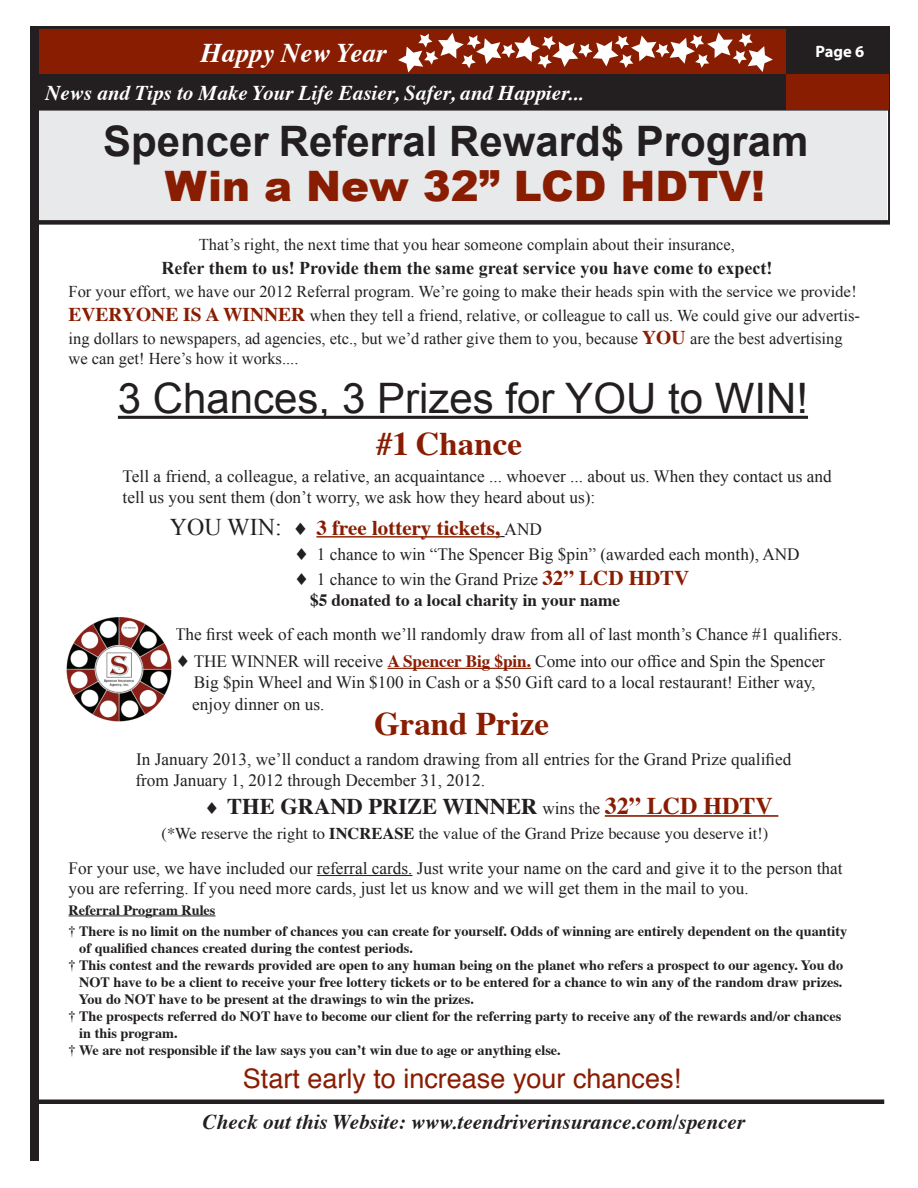
<style>
.page{position:relative;width:918px;height:1188px;background:#fff}
.page>*{position:absolute;margin:0;border:0;box-sizing:border-box;transform-origin:0 0}
.t1{font:700 42px "Arial";color:#231f20}
.t2{font:42px "Arial";color:#231f20}
.t3{font:900 42px "Arial";color:#891d02}
.t4{font:700 33px "Times";color:#891d02}
.t5{font:27px "Helvetica";color:#891d02}
.t6{font:italic 700 27px "Times";color:#fff}
.t7{font:700 22.5px "Times";color:#231f20}
.t8{font:italic 700 21px "Times";color:#231f20}
.t9{font:italic 700 21px "Times";color:#fff}
.t10{font:700 21px "Times";color:#891d02}
.t11{font:700 18px "Times New Roman";color:#231f20}
.t12{font:17.25px/20.7px "Times New Roman";color:#231f20}
.t13{font:700 17.25px "Times";color:#231f20}
.t14{font:16.5px/23.4px "Times New Roman";color:#231f20}
.t15{font:16.5px "Times";color:#231f20}
.t16{font:700 16.5px "Myriad Pro";color:#fff}
.t17{font:700 14.25px "Times";color:#231f20}
.s1{font-family:"Times"}
.s2{font-family:"Times";font-weight:700;font-size:19.5px;color:#891d02}
.s3{font-family:"Times New Roman";font-weight:400;font-size:24px;color:#231f20}
.s4{color:#231f20}
.s5{font-family:"Times New Roman";font-weight:400;font-size:17.25px;color:#231f20}
.s6{font-family:"Times";font-weight:700;font-size:21px;color:#891d02}
.s7{font-family:"Times";font-weight:700;color:#891d02}
.s8{font-family:"Times New Roman";font-weight:400;font-size:17.25px}
.s9{font-size:24px;color:#891d02}
.s10{font-weight:700}
</style>
<div class="page">
<hr style="left:28px;top:1100px;width:856px;height:4px;background:#231f20">
<div style="left:36px;top:109px;width:850px;height:112px;background:#e8e9ea"></div>
<div style="left:32px;top:106px;width:861px;height:119px;border:4px solid #231f20"></div>
<div style="left:30px;top:26px;width:863px;height:49px;background:#231f20"></div>
<div style="left:40px;top:29px;width:746px;height:46px;background:#891d02"></div>
<div style="left:29px;top:74px;width:863px;height:32px;background:#231f20"></div>
<div style="left:786px;top:75px;width:102px;height:35px;background:#891d02"></div>
<hr style="left:118px;top:416px;width:690px;height:3px;background:#231f20">
<hr style="left:316px;top:536px;width:184px;height:2px;background:#891d02">
<hr style="left:387px;top:668px;width:144px;height:1px;background:#891d02">
<hr style="left:605px;top:815px;width:173px;height:2px;background:#891d02">
<hr style="left:317px;top:875px;width:95px;height:1px;background:#231f20">
<hr style="left:69px;top:915px;width:147px;height:1px;background:#231f20">
<div style="left:28px;top:27px;width:11px;height:1134px;background:#231f20"></div>
<img style="left:66px;top:618px;width:106px;height:104px">
<div style="left:891px;top:10px;width:22px;height:1174px;background:#fff"></div>
<div style="left:5px;top:14px;width:25px;height:1166px;background:#fff"></div>
<svg style="left:398px;top:32px;width:375px;height:41px"></svg>
<p class="t6" style="left:201px;top:27px;width:187px">Happy New Year</p>
<p class="t9" style="left:45px;top:73px;width:540px">News and Tips to Make Your Life Easier, Safer, and Happier...</p>
<p class="t1" style="left:103px;top:118px;width:707px">Spencer Referral Reward$ Program</p>
<p class="t3" style="left:165px;top:163px;width:602px">Win a New 32” LCD HDTV!</p>
<p class="t16" style="left:816px;top:40px;width:50px">Page 6</p>
<p class="t14" style="left:199px;top:232px;width:538px">That’s right, the next time that you hear someone complain about their insurance,</p>
<p class="t11" style="left:162px;top:257px;width:612px">Refer them to us! Provide them the same great service you have come to expect!</p>
<p class="t14" style="left:69px;top:280px;width:793px">For your effort, we have our 2012 Referral program. We’re going to make <span class="s1">their heads spin with the service we provide!<br></span><span class="s2">EVERYONE IS A WINNER</span> when they tell a friend, relative, or colleague to call us. We could give our advertis&shy;ing dollars to newspapers, ad agencies, etc., but we’d rather give them to you, because <span class="s2">YOU</span> are the best advertising</p>
<p class="t14" style="left:69px;top:346px;width:232px">we can get! Here’s how it works....</p>
<p class="t2" style="left:118px;top:375px;width:692px">3 Chances, 3 Prizes for YOU to WIN!</p>
<p class="t4" style="left:376px;top:413px;width:147px">#1 Chance</p>
<p class="t12" style="left:123px;top:466px;width:711px">Tell a friend, a colleague, a relative, an acquaintance ... whoever ... about us. When they contact us and tell us you sent them (don’t worry, we ask how they heard about us):</p>
<p class="t10" style="left:170px;top:508px;width:374px"><span class="s3">YOU WIN:</span> <span class="s4">♦</span> 3 free lottery tickets, <span class="s5">AND</span></p>
<p class="t12" style="left:295px;top:543px;width:506px">♦ 1 chance to win “The Spencer Big $pin” (awarded each month), AND</p>
<p class="t12" style="left:295px;top:568px;width:396px">♦ 1 chance to win the Grand Prize <span class="s6">32” LCD HDTV</span></p>
<p class="t13" style="left:310px;top:583px;width:312px">$5 donated to a local charity in your name</p>
<p class="t12" style="left:175px;top:623px;width:669px">The first week of each month we’ll randomly draw from all of last month’s Chance #1 qualifiers.</p>
<p class="t12" style="left:192px;top:651px;width:634px;line-height:21.1px;text-indent:-16px">♦ THE WINNER will receive <span class="s7">A Spencer Big $pin.</span> Come into our office and Spin the Spencer<br>Big $pin Wheel and Win $100 in Cash or a $50 Gift card to a local restaurant! Either way, enjoy dinner on us.</p>
<p class="t12" style="left:136px;top:748px;width:657px">In January 2013, we’ll conduct a random drawing from all entries for the Grand Prize qualified from January 1, 2012 through December 31, 2012.</p>
<p class="t7" style="left:206px;top:785px;width:569px">♦ THE GRAND PRIZE WINNER <span class="s8">wins the</span> <span class="s9">32” LCD HDTV</span></p>
<p class="t15" style="left:162px;top:818px;width:608px">(*We reserve the right to <span class="s10">INCREASE</span> the value of the Grand Prize because you deserve it!)</p>
<p class="t12" style="left:69px;top:857px;width:776px">For your use, we have included our referral cards. Just write your name on the card and give it to the person that</p>
<p class="t12" style="left:69px;top:878px;width:682px">you are referring. If you need more cards, just let us know and we will get them in the mail to you.</p>
<p class="t17" style="left:69px;top:897px;width:148px">Referral Program Rules</p>
<p class="t17" style="left:69px;top:917px;width:780px">† There is no limit on the number of chances you can create for yourself. Odds of winning are entirely dependent on the quantity</p>
<p class="t17" style="left:79px;top:934px;width:335px">of qualified chances created during the contest periods.</p>
<p class="t17" style="left:69px;top:951px;width:776px">† This contest and the rewards provided are open to any human being on the planet who refers a prospect to our agency. You do</p>
<p class="t17" style="left:79px;top:968px;width:765px">NOT have to be a client to receive your free lottery tickets or to be entered for a chance to win any of the random draw prizes.</p>
<p class="t17" style="left:79px;top:986px;width:397px">You do NOT have to be present at the drawings to win the prizes.</p>
<p class="t17" style="left:69px;top:1003px;width:774px">† The prospects referred do NOT have to become our client for the referring party to receive any of the rewards and/or chances</p>
<p class="t17" style="left:79px;top:1020px;width:100px">in this program.</p>
<p class="t17" style="left:69px;top:1037px;width:494px">† We are not responsible if the law says you can’t win due to age or anything else.</p>
<p class="t5" style="left:243px;top:1057px;width:440px">Start early to increase your chances!</p>
<p class="t4" style="left:374px;top:692px;width:177px">Grand Prize</p>
<p class="t8" style="left:203px;top:1102px;width:544px">Check out this Website: www.teendriverinsurance.com/spencer</p>
</div>
